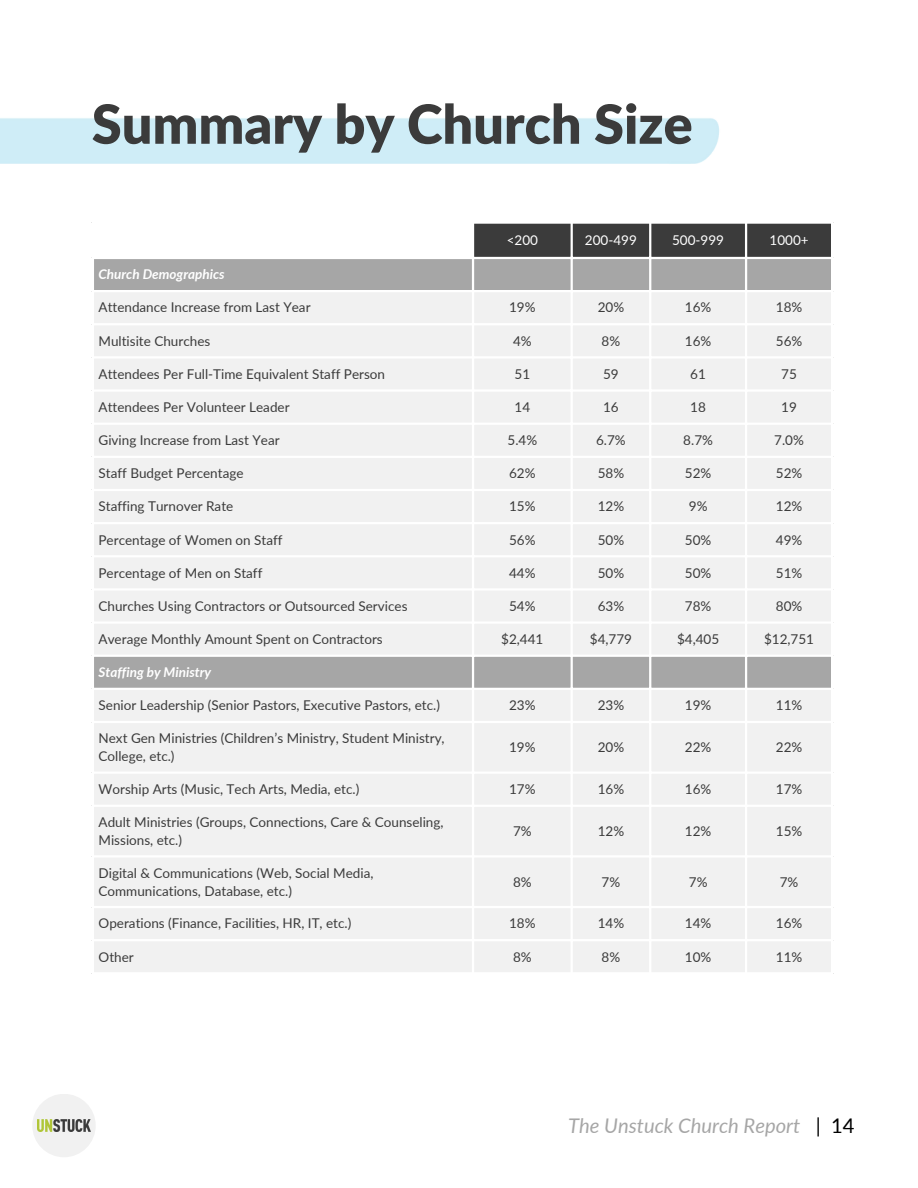
<style>
.page{position:relative;width:918px;height:1188px;background:#fff}
.page>*{position:absolute;margin:0;border:0;box-sizing:border-box;transform-origin:0 0}
.t1{font:900 54px "Lato";color:#3b3b3b}
.t2{font:italic 20.25px "Lato";color:#a6a6a6}
.t3{font:13.5px/18px "Lato";color:#3b3b3b}
.t4{font:italic 700 13.5px "Lato";color:#fff}
.t5{font:13.5px "Lato";color:#fff}
.s1{font-style:normal;color:#000}
</style>
<div class="page">
<div style="left:474px;top:224px;width:357px;height:33px;background:#3b3b3b"></div>
<div style="left:94px;top:259px;width:737px;height:31px;background:#a6a6a6"></div>
<div style="left:94px;top:292px;width:737px;height:680px;background:#f1f1f1"></div>
<hr style="left:472px;top:224px;width:2px;height:748px;background:#fff">
<hr style="left:571px;top:224px;width:2px;height:748px;background:#fff">
<hr style="left:649px;top:224px;width:2px;height:748px;background:#fff">
<hr style="left:745px;top:224px;width:2px;height:748px;background:#fff">
<hr style="left:92px;top:323px;width:741px;height:2px;background:#fff">
<hr style="left:92px;top:356px;width:741px;height:3px;background:#fff">
<hr style="left:92px;top:389px;width:741px;height:3px;background:#fff">
<hr style="left:92px;top:423px;width:741px;height:2px;background:#fff">
<hr style="left:92px;top:456px;width:741px;height:2px;background:#fff">
<hr style="left:92px;top:489px;width:741px;height:2px;background:#fff">
<hr style="left:92px;top:522px;width:741px;height:2px;background:#fff">
<hr style="left:92px;top:555px;width:741px;height:2px;background:#fff">
<hr style="left:92px;top:588px;width:741px;height:3px;background:#fff">
<hr style="left:92px;top:621px;width:741px;height:3px;background:#fff">
<hr style="left:92px;top:655px;width:741px;height:2px;background:#fff">
<hr style="left:92px;top:688px;width:741px;height:2px;background:#fff">
<hr style="left:92px;top:721px;width:741px;height:2px;background:#fff">
<hr style="left:92px;top:772px;width:741px;height:2px;background:#fff">
<hr style="left:92px;top:805px;width:741px;height:2px;background:#fff">
<hr style="left:92px;top:855px;width:741px;height:3px;background:#fff">
<hr style="left:92px;top:906px;width:741px;height:2px;background:#fff">
<hr style="left:92px;top:939px;width:741px;height:2px;background:#fff">
<div style="left:32px;top:1094px;width:64px;height:63px;background:#f1f1f1;border-radius:50%"></div>
<img style="left:37px;top:1119px;width:53px;height:13px">
<p class="t1" style="left:92px;top:90px;width:602px">Summary by Church Size</p>
<p class="t5" style="left:507px;top:232px;width:33px">&lt;200</p>
<p class="t5" style="left:585px;top:232px;width:53px">200-499</p>
<p class="t5" style="left:672px;top:232px;width:53px">500-999</p>
<p class="t5" style="left:770px;top:232px;width:41px">1000+</p>
<p class="t4" style="left:99px;top:266px;width:128px">Church Demographics</p>
<p class="t3" style="left:99px;top:298px;width:214px">Attendance Increase from Last Year</p>
<p class="t3" style="left:509px;top:298px;width:28px">19%</p>
<p class="t3" style="left:598px;top:298px;width:28px">20%</p>
<p class="t3" style="left:685px;top:298px;width:28px">16%</p>
<p class="t3" style="left:776px;top:298px;width:28px">18%</p>
<p class="t3" style="left:99px;top:331px;width:113px">Multisite Churches</p>
<p class="t3" style="left:513px;top:331px;width:20px">4%</p>
<p class="t3" style="left:602px;top:331px;width:20px">8%</p>
<p class="t3" style="left:685px;top:331px;width:28px">16%</p>
<p class="t3" style="left:776px;top:331px;width:28px">56%</p>
<p class="t3" style="left:99px;top:365px;width:288px">Attendees Per Full-Time Equivalent Staff Person</p>
<p class="t3" style="left:515px;top:365px;width:17px">51</p>
<p class="t3" style="left:603px;top:365px;width:17px">59</p>
<p class="t3" style="left:690px;top:365px;width:17px">61</p>
<p class="t3" style="left:781px;top:365px;width:17px">75</p>
<p class="t3" style="left:99px;top:398px;width:193px">Attendees Per Volunteer Leader</p>
<p class="t3" style="left:515px;top:398px;width:17px">14</p>
<p class="t3" style="left:603px;top:398px;width:17px">16</p>
<p class="t3" style="left:690px;top:398px;width:17px">18</p>
<p class="t3" style="left:781px;top:398px;width:17px">19</p>
<p class="t3" style="left:99px;top:431px;width:183px">Giving Increase from Last Year</p>
<p class="t3" style="left:508px;top:431px;width:31px">5.4%</p>
<p class="t3" style="left:596px;top:431px;width:31px">6.7%</p>
<p class="t3" style="left:683px;top:431px;width:31px">8.7%</p>
<p class="t3" style="left:774px;top:431px;width:31px">7.0%</p>
<p class="t3" style="left:99px;top:464px;width:147px">Staff Budget Percentage</p>
<p class="t3" style="left:509px;top:464px;width:28px">62%</p>
<p class="t3" style="left:598px;top:464px;width:28px">58%</p>
<p class="t3" style="left:685px;top:464px;width:28px">52%</p>
<p class="t3" style="left:776px;top:464px;width:28px">52%</p>
<p class="t3" style="left:99px;top:497px;width:136px">Staffing Turnover Rate</p>
<p class="t3" style="left:509px;top:497px;width:28px">15%</p>
<p class="t3" style="left:598px;top:497px;width:28px">12%</p>
<p class="t3" style="left:689px;top:497px;width:20px">9%</p>
<p class="t3" style="left:776px;top:497px;width:28px">12%</p>
<p class="t3" style="left:99px;top:530px;width:186px">Percentage of Women on Staff</p>
<p class="t3" style="left:509px;top:530px;width:28px">56%</p>
<p class="t3" style="left:598px;top:530px;width:28px">50%</p>
<p class="t3" style="left:685px;top:530px;width:28px">50%</p>
<p class="t3" style="left:776px;top:530px;width:28px">49%</p>
<p class="t3" style="left:99px;top:563px;width:165px">Percentage of Men on Staff</p>
<p class="t3" style="left:509px;top:563px;width:28px">44%</p>
<p class="t3" style="left:598px;top:563px;width:28px">50%</p>
<p class="t3" style="left:685px;top:563px;width:28px">50%</p>
<p class="t3" style="left:776px;top:563px;width:28px">51%</p>
<p class="t3" style="left:99px;top:597px;width:310px">Churches Using Contractors or Outsourced Services</p>
<p class="t3" style="left:509px;top:597px;width:28px">54%</p>
<p class="t3" style="left:598px;top:597px;width:28px">63%</p>
<p class="t3" style="left:685px;top:597px;width:28px">78%</p>
<p class="t3" style="left:776px;top:597px;width:28px">80%</p>
<p class="t3" style="left:99px;top:630px;width:286px">Average Monthly Amount Spent on Contractors</p>
<p class="t3" style="left:501px;top:630px;width:44px">$2,441</p>
<p class="t3" style="left:590px;top:630px;width:44px">$4,779</p>
<p class="t3" style="left:677px;top:630px;width:44px">$4,405</p>
<p class="t3" style="left:764px;top:630px;width:52px">$12,751</p>
<p class="t4" style="left:99px;top:664px;width:114px">Staffing by Ministry</p>
<p class="t3" style="left:99px;top:696px;width:343px">Senior Leadership (Senior Pastors, Executive Pastors, etc.)</p>
<p class="t3" style="left:509px;top:696px;width:28px">23%</p>
<p class="t3" style="left:598px;top:696px;width:28px">23%</p>
<p class="t3" style="left:685px;top:696px;width:28px">19%</p>
<p class="t3" style="left:776px;top:696px;width:28px">11%</p>
<p class="t3" style="left:99px;top:729px;width:348px">Next Gen Ministries (Children’s Ministry, Student Ministry,</p>
<p class="t3" style="left:99px;top:747px;width:78px">College, etc.)</p>
<p class="t3" style="left:509px;top:738px;width:28px">19%</p>
<p class="t3" style="left:598px;top:738px;width:28px">20%</p>
<p class="t3" style="left:685px;top:738px;width:28px">22%</p>
<p class="t3" style="left:776px;top:738px;width:28px">22%</p>
<p class="t3" style="left:99px;top:780px;width:262px">Worship Arts (Music, Tech Arts, Media, etc.)</p>
<p class="t3" style="left:509px;top:780px;width:28px">17%</p>
<p class="t3" style="left:598px;top:780px;width:28px">16%</p>
<p class="t3" style="left:685px;top:780px;width:28px">16%</p>
<p class="t3" style="left:776px;top:780px;width:28px">17%</p>
<p class="t3" style="left:99px;top:813px;width:347px">Adult Ministries (Groups, Connections, Care &amp; Counseling,<br>Missions, etc.)</p>
<p class="t3" style="left:513px;top:822px;width:20px">7%</p>
<p class="t3" style="left:598px;top:822px;width:28px">12%</p>
<p class="t3" style="left:685px;top:822px;width:28px">12%</p>
<p class="t3" style="left:776px;top:822px;width:28px">15%</p>
<p class="t3" style="left:99px;top:864px;width:276px">Digital &amp; Communications (Web, Social Media,<br>Communications, Database, etc.)</p>
<p class="t3" style="left:513px;top:873px;width:20px">8%</p>
<p class="t3" style="left:602px;top:873px;width:20px">7%</p>
<p class="t3" style="left:689px;top:873px;width:20px">7%</p>
<p class="t3" style="left:780px;top:873px;width:20px">7%</p>
<p class="t3" style="left:99px;top:914px;width:254px">Operations (Finance, Facilities, HR, IT, etc.)</p>
<p class="t3" style="left:509px;top:914px;width:28px">18%</p>
<p class="t3" style="left:598px;top:914px;width:28px">14%</p>
<p class="t3" style="left:685px;top:914px;width:28px">14%</p>
<p class="t3" style="left:776px;top:914px;width:28px">16%</p>
<p class="t3" style="left:99px;top:947px;width:37px">Other</p>
<p class="t3" style="left:513px;top:947px;width:20px">8%</p>
<p class="t3" style="left:602px;top:947px;width:20px">8%</p>
<p class="t3" style="left:685px;top:947px;width:28px">10%</p>
<p class="t3" style="left:776px;top:947px;width:28px">11%</p>
<p class="t2" style="left:568px;top:1113px;width:288px">The Unstuck Church Report <span class="s1">| 14</span></p>
</div>
